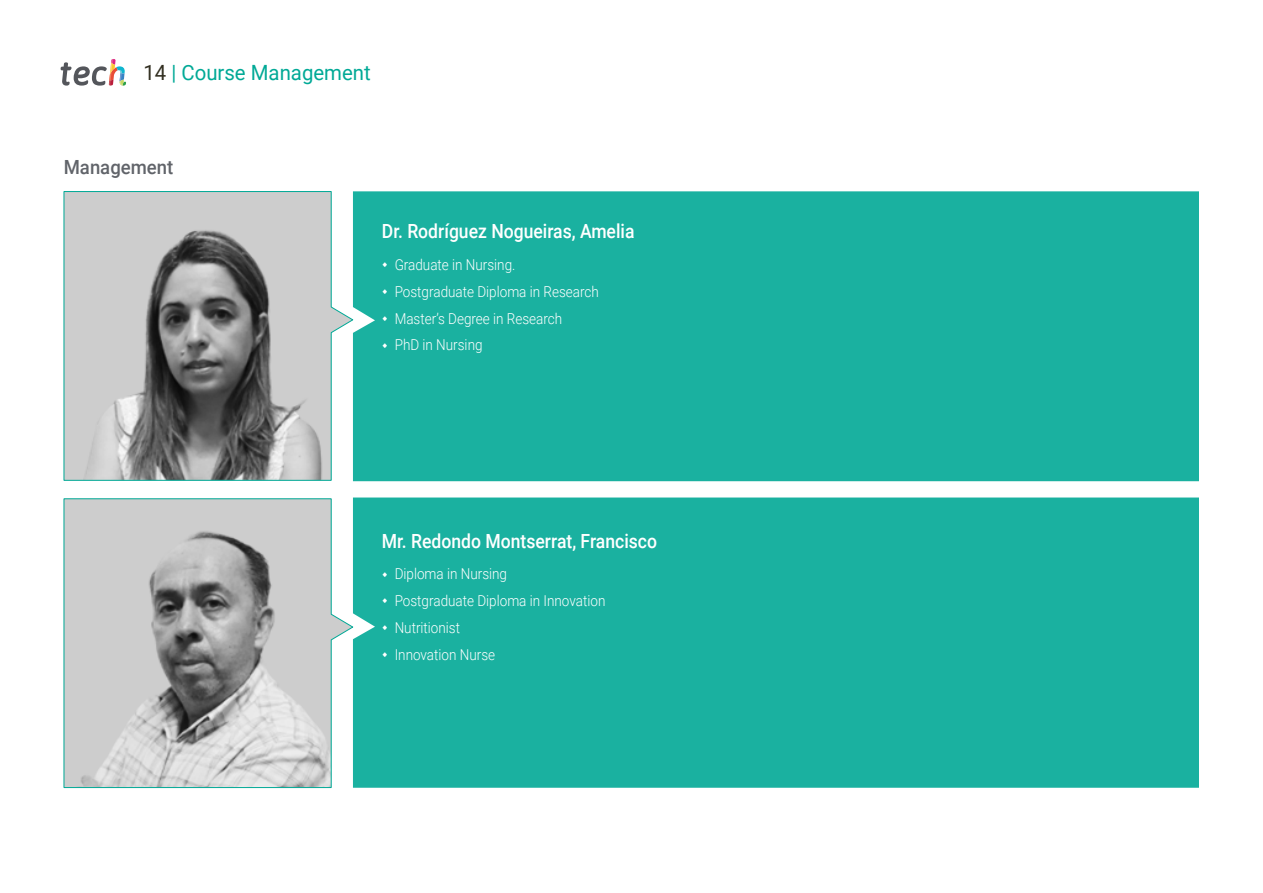
<style>
.page{position:relative;width:1263px;height:893px;background:#fff}
.page>*{position:absolute;margin:0;border:0;box-sizing:border-box;transform-origin:0 0}
.t1{font:21px "Roboto";color:#00a996}
.t2{font:500 19.5px "Roboto";color:#fff;scale:.9 1}
.t3{font:500 19.5px "Roboto";color:#61646a;scale:.95 1}
.t4{font:300 15px/26.7px "Roboto";color:#fff;scale:.9 1}
.s1{color:#312e20}
</style>
<div class="page">
<svg style="left:61px;top:59px;width:65px;height:27px"></svg>
<div style="left:353px;top:191px;width:846px;height:290px;background:#1ab1a0"></div>
<div style="left:353px;top:497px;width:846px;height:291px;background:#1ab1a0"></div>
<svg style="left:64px;top:191px;width:289px;height:290px;background:#a9abaa"></svg>
<svg style="left:64px;top:498px;width:289px;height:290px;background:#bfc1c1"></svg>
<svg style="left:383px;top:262px;width:4px;height:5px"></svg>
<svg style="left:383px;top:289px;width:4px;height:5px"></svg>
<svg style="left:383px;top:316px;width:4px;height:5px"></svg>
<svg style="left:383px;top:343px;width:4px;height:5px"></svg>
<svg style="left:383px;top:572px;width:4px;height:5px"></svg>
<svg style="left:383px;top:599px;width:4px;height:5px"></svg>
<svg style="left:383px;top:625px;width:4px;height:5px"></svg>
<svg style="left:383px;top:652px;width:4px;height:5px"></svg>
<h1 class="t1" style="left:144px;top:57px;width:229px"><span class="s1">14</span> | Course Management</h1>
<h2 class="t3" style="left:64px;top:153px;width:117px">Management</h2>
<h2 class="t2" style="left:382px;top:218px;width:282px">Dr. Rodríguez Nogueiras, Amelia</h2>
<p class="t4" style="left:395px;top:251px;width:228px">Graduate in Nursing.<br>Postgraduate Diploma in Research<br>Master’s Degree in Research<br>PhD in Nursing</p>
<h2 class="t2" style="left:382px;top:527px;width:307px">Mr. Redondo Montserrat, Francisco</h2>
<p class="t4" style="left:395px;top:560px;width:236px">Diploma in Nursing<br>Postgraduate Diploma in Innovation<br>Nutritionist<br>Innovation Nurse</p>
</div>
